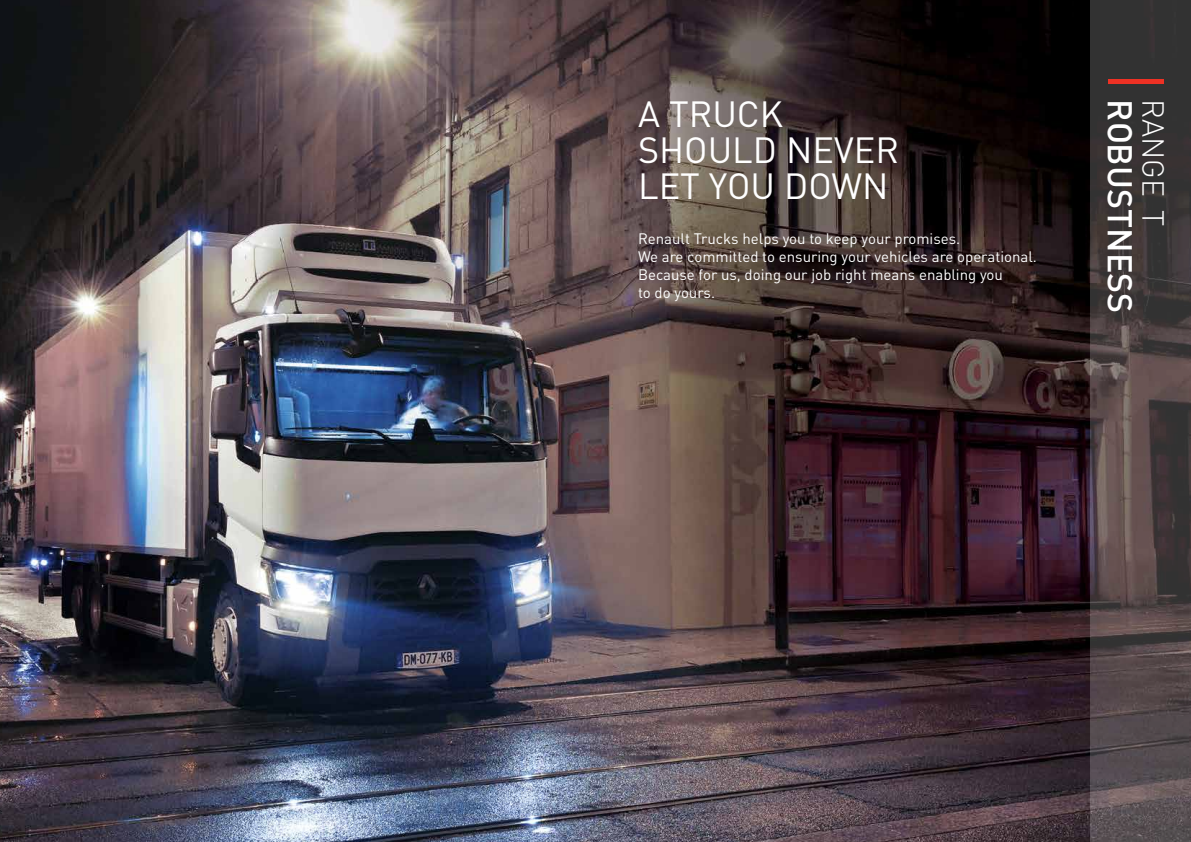
<style>
.page{position:relative;width:1191px;height:842px;background:#fff}
.page>*{position:absolute;margin:0;border:0;box-sizing:border-box;transform-origin:0 0}
.t1{font:36px/36px "DIN Pro";color:#fff}
.t2{font:500 34px "DIN Pro";color:#fff}
.t3{font:300 30.1px "DIN Pro";color:#fff}
.t4{font:15px/18px "DIN Pro";color:#fff}
</style>
<div class="page">
<img style="left:0;top:0;width:1090px;height:842px">
<svg style="left:1090px;top:0;width:101px;height:842px;background:#4a4142"></svg>
<div style="left:1108px;top:79px;width:56px;height:5px;background:#ee3124"></div>
<h1 class="t1" style="left:638px;top:94px;width:262px">A TRUCK<br>SHOULD NEVER<br>LET YOU DOWN</h1>
<p class="t4" style="left:638px;top:229px;width:400px">Renault Trucks helps you to keep your promises.<br>We are committed to ensuring your vehicles are operational.<br>Because for us, doing our job right means enabling you<br>to do yours.</p>
<h2 class="t2" style="left:1143px;top:99px;width:215px;rotate:90deg">ROBUSTNESS</h2>
<h3 class="t3" style="left:1173px;top:99px;width:126px;rotate:90deg">RANGE T</h3>
</div>
